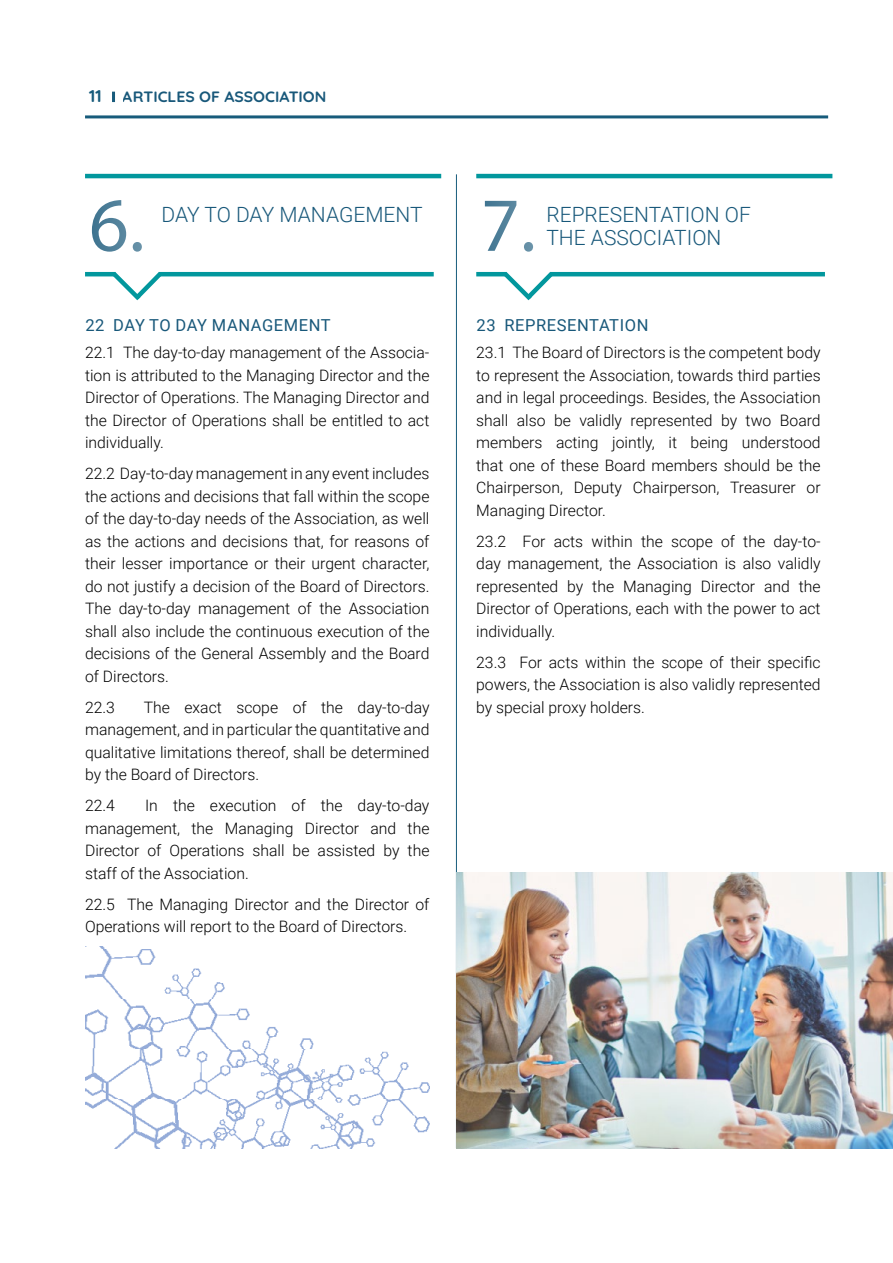
<style>
.page{position:relative;width:893px;height:1263px;background:#fff}
.page>*{position:absolute;margin:0;border:0;box-sizing:border-box;transform-origin:0 0}
.t1{font:76.8px "Myriad Pro";color:#18587a}
.t2{font:300 21px/22.5px "Roboto";color:#18587a}
.t3{font:16.5px "Roboto";letter-spacing:.035em;color:#18587a}
.t4{font:300 15.75px/22.5px "Roboto";color:#000;text-align:justify}
.t5{font:300 15px "Quicksand";color:#18587a;scale:1.05 1}
.s1{font-size:17.1px;color:#175b7b}
</style>
<div class="page">
<hr style="left:85px;top:115px;width:743px;height:3px;background:#175b7b">
<hr style="left:456px;top:174px;width:1px;height:974px;background:#175b7b">
<hr style="left:85px;top:174px;width:356px;height:4px;background:#02979d">
<hr style="left:85px;top:272px;width:30px;height:4px;background:#02979d">
<hr style="left:159px;top:272px;width:275px;height:4px;background:#02979d">
<svg style="left:107px;top:271px;width:60px;height:30px"></svg>
<hr style="left:476px;top:174px;width:356px;height:4px;background:#02979d">
<hr style="left:476px;top:272px;width:31px;height:4px;background:#02979d">
<hr style="left:550px;top:272px;width:275px;height:4px;background:#02979d">
<svg style="left:498px;top:271px;width:60px;height:30px"></svg>
<img style="left:457px;top:872px;width:436px;height:276px">
<img style="left:85px;top:946px;width:344px;height:202px">
<svg style="left:112px;top:92px;width:3px;height:10px"></svg>
<p class="t5" style="left:89px;top:85px;width:227px"><span class="s1">11</span> ARTICLES OF ASSOCIATION</p>
<h1 class="t1" style="left:89px;top:178px;width:57px">6.</h1>
<h2 class="t2" style="left:162px;top:203px;width:263px">DAY TO DAY MANAGEMENT</h2>
<h1 class="t1" style="left:480px;top:178px;width:57px">7.</h1>
<h2 class="t2" style="left:546px;top:203px;width:206px">REPRESENTATION OF<br>THE ASSOCIATION</h2>
<p class="t3" style="left:85px;top:314px;width:247px">22 DAY TO DAY MANAGEMENT</p>
<p class="t4" style="left:85px;top:341px;width:346px">22.1 The day-to-day management of the Associa&shy;tion is attributed to the Managing Director and the Director of Operations. The Managing Director and the Director of Operations shall be entitled to act individually.</p>
<p class="t4" style="left:85px;top:462px;width:346px">22.2 Day-to-day management in any event includes the actions and decisions that fall within the scope of the day-to-day needs of the Association, as well as the actions and decisions that, for reasons of their lesser importance or their urgent character, do not justify a decision of the Board of Directors.<br>The day-to-day management of the Association shall also include the continuous execution of the decisions of the General Assembly and the Board of Directors.</p>
<p class="t4" style="left:85px;top:695px;width:31px">22.3</p>
<p class="t4" style="left:85px;top:695px;width:346px;text-indent:59px">The exact scope of the day-to-day management, and in particular the quantitative and qualitative limitations thereof, shall be determined by the Board of Directors.</p>
<p class="t4" style="left:85px;top:794px;width:31px">22.4</p>
<p class="t4" style="left:85px;top:794px;width:346px;text-indent:60px">In the execution of the day-to-day management, the Managing Director and the Director of Operations shall be assisted by the staff of the Association.</p>
<p class="t4" style="left:85px;top:892px;width:346px">22.5 The Managing Director and the Director of<br>Operations will report to the Board of Directors.</p>
<p class="t3" style="left:477px;top:314px;width:173px">23 REPRESENTATION</p>
<p class="t4" style="left:476px;top:341px;width:346px">23.1 The Board of Directors is the competent body to represent the Association, towards third parties and in legal proceedings. Besides, the Association shall also be validly represented by two Board members acting jointly, it being understood that one of these Board members should be the Chairperson, Deputy Chairperson, Treasurer or Managing Director.</p>
<p class="t4" style="left:476px;top:529px;width:346px">23.2 For acts within the scope of the day-to&shy;day management, the Association is also validly represented by the Managing Director and the Director of Operations, each with the power to act individually.</p>
<p class="t4" style="left:476px;top:650px;width:346px">23.3 For acts within the scope of their specific powers, the Association is also validly represented by special proxy holders.</p>
</div>
